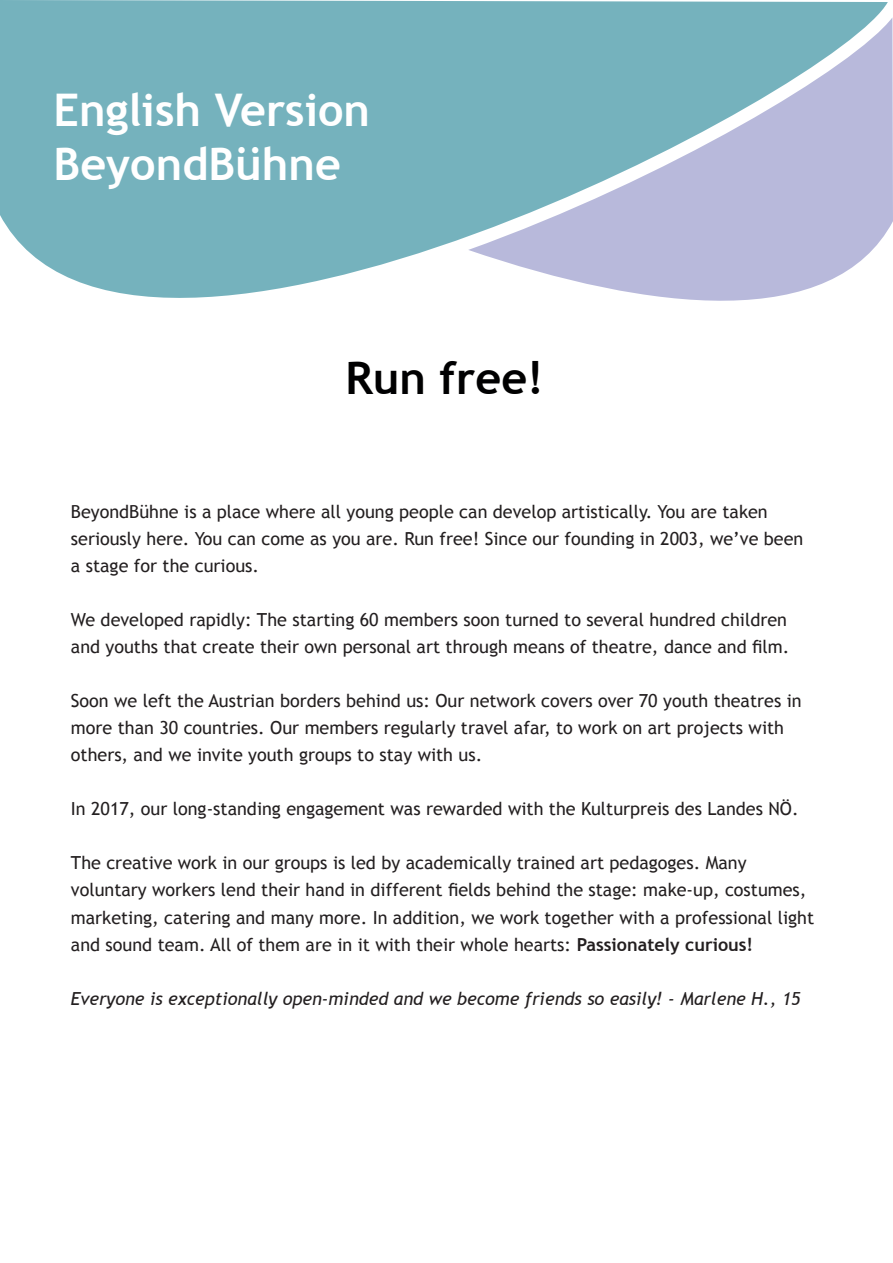
<style>
.page{position:relative;width:893px;height:1263px;background:#fff}
.page>*{position:absolute;margin:0;border:0;box-sizing:border-box;transform-origin:0 0}
.t1{font:700 45px "Trebuchet MS";color:#fff}
.t2{font:700 45px "Trebuchet MS";color:#000001}
.t3{font:18px/27px "Trebuchet MS";color:#231f20}
.t4{font:italic 18px "Trebuchet MS";color:#231f20}
.s1{font-weight:700}
</style>
<div class="page">
<svg style="left:0;top:0;width:888px;height:298px;fill:#75b2bd"></svg>
<svg style="left:468px;top:17px;width:425px;height:284px;fill:#b8b9db"></svg>
<p class="t1" style="left:54px;top:82px;width:318px">English Version</p>
<p class="t1" style="left:54px;top:136px;width:289px">BeyondBühne</p>
<p class="t2" style="left:345px;top:349px;width:200px">Run free!</p>
<p class="t3" style="left:71px;top:499px;width:734px">BeyondBühne is a place where all young people can develop artistically. You are taken seriously here. You can come as you are. Run free! Since our founding in 2003, we’ve been a stage for the curious.</p>
<p class="t3" style="left:71px;top:607px;width:720px">We developed rapidly: The starting 60 members soon turned to several hundred children and youths that create their own personal art through means of theatre, dance and film.</p>
<p class="t3" style="left:71px;top:688px;width:732px">Soon we left the Austrian borders behind us: Our network covers over 70 youth theatres in more than 30 countries. Our members regularly travel afar, to work on art projects with others, and we invite youth groups to stay with us.</p>
<p class="t3" style="left:71px;top:796px;width:729px">In 2017, our long-standing engagement was rewarded with the Kulturpreis des Landes NÖ.</p>
<p class="t3" style="left:71px;top:850px;width:745px">The creative work in our groups is led by academically trained art pedagoges. Many voluntary workers lend their hand in different fields behind the stage: make-up, costumes, marketing, catering and many more. In addition, we work together with a professional light and sound team. All of them are in it with their whole hearts: <span class="s1">Passionately curious!</span></p>
<p class="t4" style="left:71px;top:987px;width:731px">Everyone is exceptionally open-minded and we become friends so easily! - Marlene H., 15</p>
</div>
